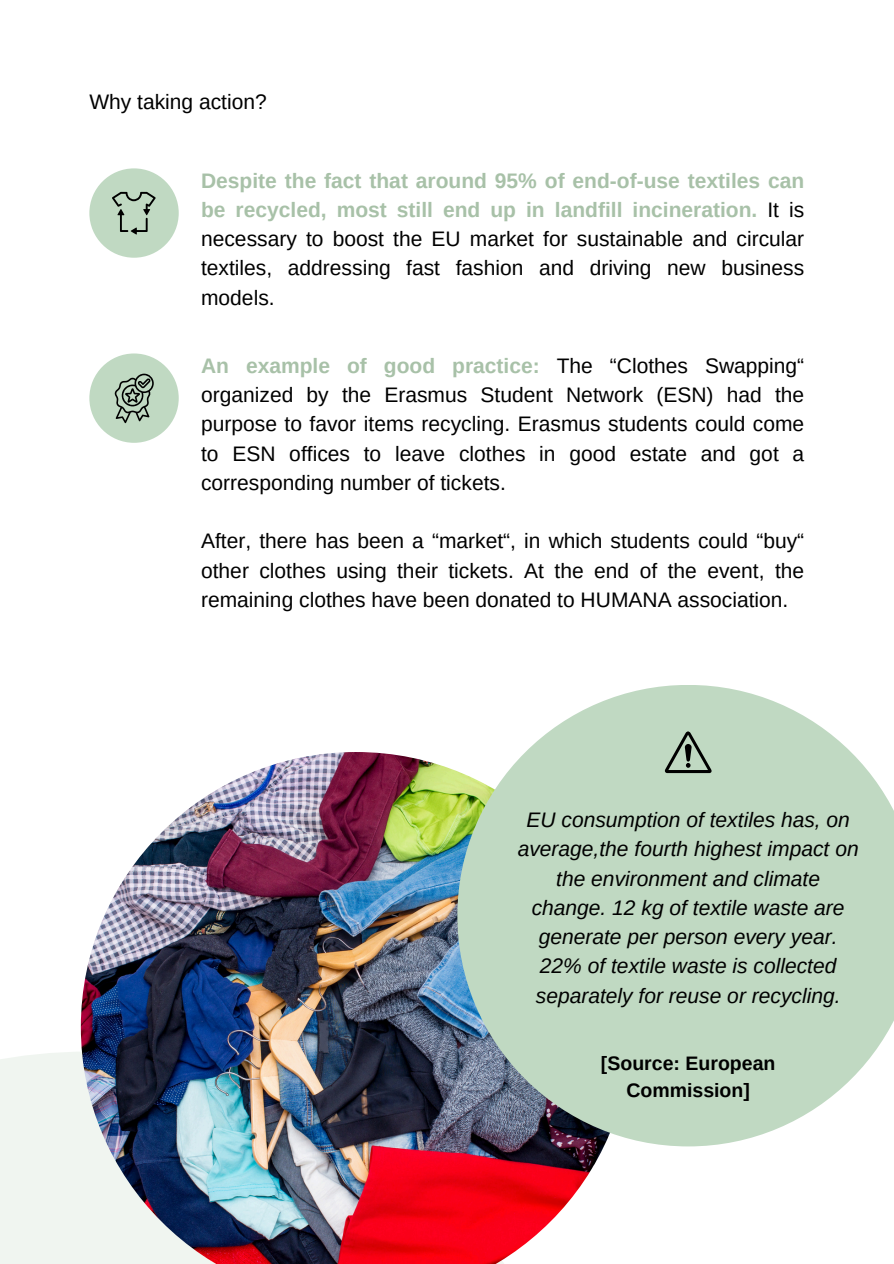
<style>
.page{position:relative;width:894px;height:1264px;background:#fff}
.page>*{position:absolute;margin:0;border:0;box-sizing:border-box;transform-origin:0 0}
.t1{font:21px/29.2px "Arimo";color:#000;text-align:justify}
.t2{font:italic 21px/29.2px "Arimo";color:#000;text-align:center}
.t3{font:700 19.5px/27px "Arimo";color:#000;text-align:center}
.s1{font-weight:700;color:#a8c1a8}
</style>
<div class="page">
<div style="left:89px;top:168px;width:90px;height:90px;background:#c0d9c2;border-radius:50%"></div>
<div style="left:89px;top:353px;width:90px;height:90px;background:#c0d9c2;border-radius:50%"></div>
<div style="left:0;top:1051px;width:601px;height:212px;background:#f0f5f0"></div>
<img style="left:81px;top:752px;width:523px;height:511px">
<svg style="left:457px;top:685px;width:436px;height:461px;background:#c1d7c4"></svg>
<svg style="left:664px;top:731px;width:47px;height:42px;background:#8fa290"></svg>
<svg style="left:114px;top:373px;width:40px;height:50px"></svg>
<svg style="left:112px;top:192px;width:44px;height:43px"></svg>
<p class="t1" style="left:89px;top:87px;width:179px">Why taking action?</p>
<p class="t1" style="left:201px;top:166px;width:604px"><span class="s1">Despite the fact that around 95% of end-of-use textiles can be recycled, most still end up in landfill incineration.</span> It is necessary to boost the EU market for sustainable and circular textiles, addressing fast fashion and driving new business models.</p>
<p class="t1" style="left:201px;top:351px;width:604px"><span class="s1">An example of good practice:</span> The “Clothes Swapping“ organized by the Erasmus Student Network (ESN) had the purpose to favor items recycling. Erasmus students could come to ESN offices to leave clothes in good estate and got a corresponding number of tickets.</p>
<p class="t1" style="left:201px;top:526px;width:604px">After, there has been a “market“, in which students could “buy“ other clothes using their tickets. At the end of the event, the remaining clothes have been donated to HUMANA association.</p>
<p class="t2" style="left:517px;top:805px;width:342px">EU consumption of textiles has, on average,the fourth highest impact on the environment and climate change. 12 kg of textile waste are generate per person every year.</p>
<p class="t2" style="left:535px;top:951px;width:306px;text-align:left">22% of textile waste is collected separately for reuse or recycling.</p>
<p class="t3" style="left:600px;top:1049px;width:176px">[Source: European<br>Commission]</p>
</div>
